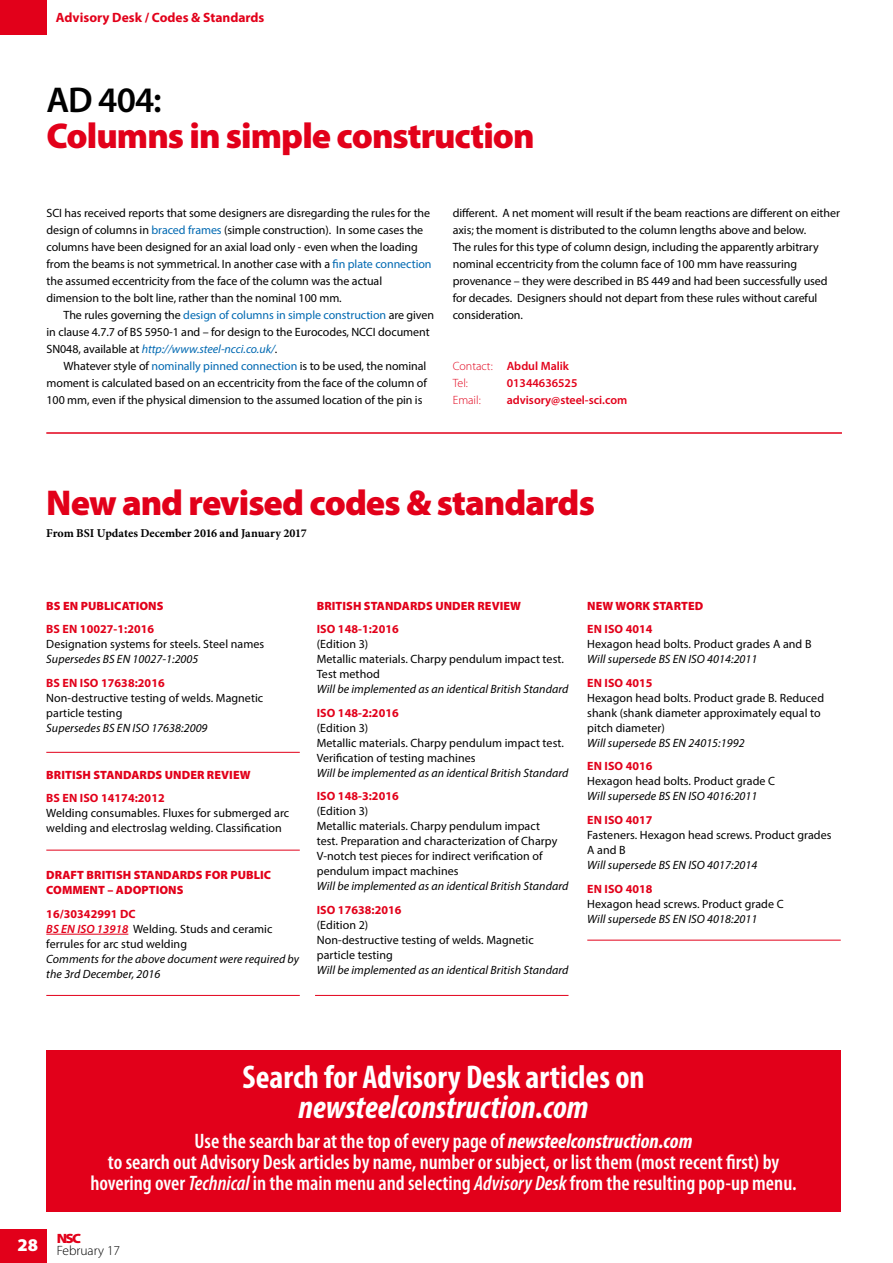
<style>
.page{position:relative;width:893px;height:1263px;background:#fff}
.page>*{position:absolute;margin:0;border:0;box-sizing:border-box;transform-origin:0 0}
.t1{font:900 36px "Myriad Pro";letter-spacing:-.025em;color:#e2001a}
.t2{font:600 36px "Myriad Pro";color:#000}
.t3{font:700 condensed 33px "Myriad Pro";color:#fff}
.t4{font:italic 700 condensed 33px "Myriad Pro";color:#fff}
.t5{font:600 condensed 21px/21px "Myriad Pro";color:#fff;text-align:center}
.t6{font:700 13.5px "Myriad Pro";color:#e2001a}
.t7{font:300 13.5px/12px "Myriad Pro";color:#000}
.t8{font:12px/15px "Myriad Pro";letter-spacing:-.005em;color:#000}
.t9{font:italic 12px/15px "Myriad Pro";letter-spacing:.005em;color:#000}
.t10{font:700 12px "Myriad Pro";letter-spacing:.005em;color:#e2001a}
.t11{font:900 12px/15px "Myriad Pro";letter-spacing:.005em;color:#e2001a}
.t12{font:700 12px "Minion Pro";letter-spacing:-.005em;color:#000}
.t13{font:600 12px "Myriad Pro";color:#e2001a}
.t14{font:300 12px/17px "Myriad Pro";color:#e2001a}
.s1{color:#0069b2}
.s2{font-style:italic;color:#0069b2}
.s3{font-weight:600}
.s4{font-weight:700;color:#e2001a}
.s5{font-weight:600;font-style:italic;color:#e2001a}
.s6{font-weight:700;font-style:italic}
.s7{font-style:italic}
.s8{font-weight:900;font-size:18px;color:#fff}
.s9{font-weight:900;color:#e2001a}
</style>
<div class="page">
<div style="left:0;top:1229px;width:47px;height:34px;background:#e2001a"></div>
<hr style="left:46px;top:934px;width:82px;height:1px;background:#e2001a">
<div style="left:0;top:0;width:47px;height:34px;background:#e2001a"></div>
<hr style="left:46px;top:752px;width:254px;height:1px;background:#e2001a">
<hr style="left:46px;top:432px;width:796px;height:2px;background:#e2001a">
<div style="left:46px;top:1051px;width:795px;height:161px;background:#e2001a"></div>
<hr style="left:46px;top:850px;width:254px;height:1px;background:#e2001a">
<hr style="left:46px;top:995px;width:254px;height:1px;background:#e2001a">
<hr style="left:315px;top:995px;width:253px;height:1px;background:#e2001a">
<hr style="left:587px;top:940px;width:254px;height:1px;background:#e2001a">
<p class="t6" style="left:56px;top:9px;width:210px">Advisory Desk / Codes &amp; Standards</p>
<h1 class="t2" style="left:47px;top:77px;width:117px">AD 404:</h1>
<h1 class="t1" style="left:47px;top:115px;width:490px">Columns in simple construction</h1>
<p class="t8" style="left:47px;top:204px;width:387px;line-height:17px">SCI has received reports that some designers are disregarding the rules for the design of columns in <span class="s1">braced frames</span> (simple construction). In some cases the columns have been designed for an axial load only - even when the loading from the beams is not symmetrical. In another case with a <span class="s1">fin plate connection </span>the assumed eccentricity from the face of the column was the actual dimension to the bolt line, rather than the nominal 100 mm.</p>
<p class="t8" style="left:47px;top:306px;width:389px;line-height:17px;text-indent:17px">The rules governing the <span class="s1">design of columns in simple construction</span> are given in clause 4.7.7 of BS 5950-1 and – for design to the Eurocodes, NCCI document<br>SN048, available at <span class="s2">http://www.steel-ncci.co.uk/</span>.</p>
<p class="t8" style="left:47px;top:357px;width:382px;line-height:17px;text-align:justify;text-indent:17px">Whatever style of <span class="s1">nominally pinned connection</span> is to be used, the nominal moment is calculated based on an eccentricity from the face of the column of 100 mm, even if the physical dimension to the assumed location of the pin is</p>
<p class="t8" style="left:453px;top:204px;width:389px;line-height:17px">different. A net moment will result if the beam reactions are different on either axis; the moment is distributed to the column lengths above and below.<br>The rules for this type of column design, including the apparently arbitrary nominal eccentricity from the column face of 100 mm have reassuring provenance – they were described in BS 449 and had been successfully used for decades. Designers should not depart from these rules without careful consideration.</p>
<p class="t14" style="left:453px;top:358px;width:118px">Contact: <span class="s3">Abdul Malik<br></span>Tel:</p>
<p class="t13" style="left:507px;top:375px;width:72px">01344636525</p>
<p class="t14" style="left:453px;top:392px;width:30px">Email:</p>
<p class="t13" style="left:507px;top:392px;width:122px">advisory@steel-sci.com</p>
<h1 class="t1" style="left:46px;top:483px;width:550px">New and revised codes &amp; standards</h1>
<p class="t12" style="left:46px;top:525px;width:262px">From BSI Updates December 2016 and January 2017</p>
<p class="t11" style="left:46px;top:598px;width:119px">BS EN PUBLICATIONS</p>
<p class="t10" style="left:46px;top:621px;width:109px">BS EN 10027-1:2016</p>
<p class="t8" style="left:46px;top:637px;width:219px">Designation systems for steels. Steel names</p>
<p class="t9" style="left:46px;top:652px;width:154px">Supersedes BS EN 10027-1:2005</p>
<p class="t10" style="left:46px;top:675px;width:120px">BS EN ISO 17638:2016</p>
<p class="t8" style="left:46px;top:690px;width:218px">Non-destructive testing of welds. Magnetic particle testing</p>
<p class="t9" style="left:46px;top:720px;width:163px">Supersedes BS EN ISO 17638:2009</p>
<p class="t11" style="left:46px;top:767px;width:206px">BRITISH STANDARDS UNDER REVIEW</p>
<p class="t10" style="left:46px;top:790px;width:120px">BS EN ISO 14174:2012</p>
<p class="t8" style="left:46px;top:806px;width:244px">Welding consumables. Fluxes for submerged arc welding and electroslag welding. Classification</p>
<p class="t11" style="left:46px;top:868px;width:226px">DRAFT BRITISH STANDARDS FOR PUBLIC<br>COMMENT – ADOPTIONS</p>
<p class="t8" style="left:46px;top:906px;width:228px"><span class="s4">16/30342991 DC<br></span><span class="s5">BS EN ISO 13918</span> Welding. Studs and ceramic ferrules for arc stud welding</p>
<p class="t9" style="left:46px;top:951px;width:254px">Comments for the above document were required by the 3rd December, 2016</p>
<p class="t11" style="left:317px;top:598px;width:206px">BRITISH STANDARDS UNDER REVIEW</p>
<p class="t10" style="left:317px;top:621px;width:83px">ISO 148-1:2016</p>
<p class="t8" style="left:317px;top:637px;width:249px">(Edition 3)<br>Metallic materials. Charpy pendulum impact test.<br>Test method</p>
<p class="t9" style="left:317px;top:682px;width:253px">Will be implemented as an identical British Standard</p>
<p class="t10" style="left:317px;top:705px;width:83px">ISO 148-2:2016</p>
<p class="t8" style="left:317px;top:720px;width:249px">(Edition 3)<br>Metallic materials. Charpy pendulum impact test.<br>Verification of testing machines</p>
<p class="t9" style="left:317px;top:765px;width:253px">Will be implemented as an identical British Standard</p>
<p class="t10" style="left:317px;top:788px;width:83px">ISO 148-3:2016</p>
<p class="t8" style="left:317px;top:804px;width:242px">(Edition 3)<br>Metallic materials. Charpy pendulum impact test. Preparation and characterization of Charpy V-notch test pieces for indirect verification of pendulum impact machines</p>
<p class="t9" style="left:317px;top:879px;width:253px">Will be implemented as an identical British Standard</p>
<p class="t10" style="left:317px;top:902px;width:86px">ISO 17638:2016</p>
<p class="t8" style="left:317px;top:917px;width:218px">(Edition 2)<br>Non-destructive testing of welds. Magnetic particle testing</p>
<p class="t9" style="left:317px;top:962px;width:253px">Will be implemented as an identical British Standard</p>
<p class="t11" style="left:587px;top:598px;width:118px">NEW WORK STARTED</p>
<p class="t10" style="left:587px;top:621px;width:67px">EN ISO 4014</p>
<p class="t8" style="left:587px;top:637px;width:226px">Hexagon head bolts. Product grades A and B</p>
<p class="t9" style="left:587px;top:652px;width:172px">Will supersede BS EN ISO 4014:2011</p>
<p class="t10" style="left:587px;top:675px;width:67px">EN ISO 4015</p>
<p class="t8" style="left:587px;top:690px;width:238px">Hexagon head bolts. Product grade B. Reduced shank (shank diameter approximately equal to pitch diameter)</p>
<p class="t9" style="left:587px;top:735px;width:159px">Will supersede BS EN 24015:1992</p>
<p class="t10" style="left:587px;top:759px;width:67px">EN ISO 4016</p>
<p class="t8" style="left:587px;top:774px;width:189px">Hexagon head bolts. Product grade C</p>
<p class="t9" style="left:587px;top:789px;width:172px">Will supersede BS EN ISO 4016:2011</p>
<p class="t10" style="left:587px;top:812px;width:67px">EN ISO 4017</p>
<p class="t8" style="left:587px;top:827px;width:246px">Fasteners. Hexagon head screws. Product grades<br>A and B</p>
<p class="t9" style="left:587px;top:857px;width:172px">Will supersede BS EN ISO 4017:2014</p>
<p class="t10" style="left:587px;top:881px;width:67px">EN ISO 4018</p>
<p class="t8" style="left:587px;top:896px;width:198px">Hexagon head screws. Product grade C</p>
<p class="t9" style="left:587px;top:911px;width:172px">Will supersede BS EN ISO 4018:2011</p>
<h2 class="t3" style="left:242px;top:1057px;width:404px">Search for Advisory Desk articles on</h2>
<h2 class="t4" style="left:299px;top:1087px;width:291px">newsteelconstruction.com</h2>
<p class="t5" style="left:90px;top:1131px;width:708px">Use the search bar at the top of every page of <span class="s6">newsteelconstruction.com<br></span>to search out Advisory Desk articles by name, number or subject, or list them (most recent first) by hovering over <span class="s7">Technical</span> in the main menu and selecting <span class="s7">Advisory Desk</span> from the resulting pop-up menu.</p>
<p class="t7" style="left:57px;top:1232px;width:65px;text-indent:-39px"><span class="s8">28</span> <span class="s9">NSC<br></span>February 17</p>
</div>
